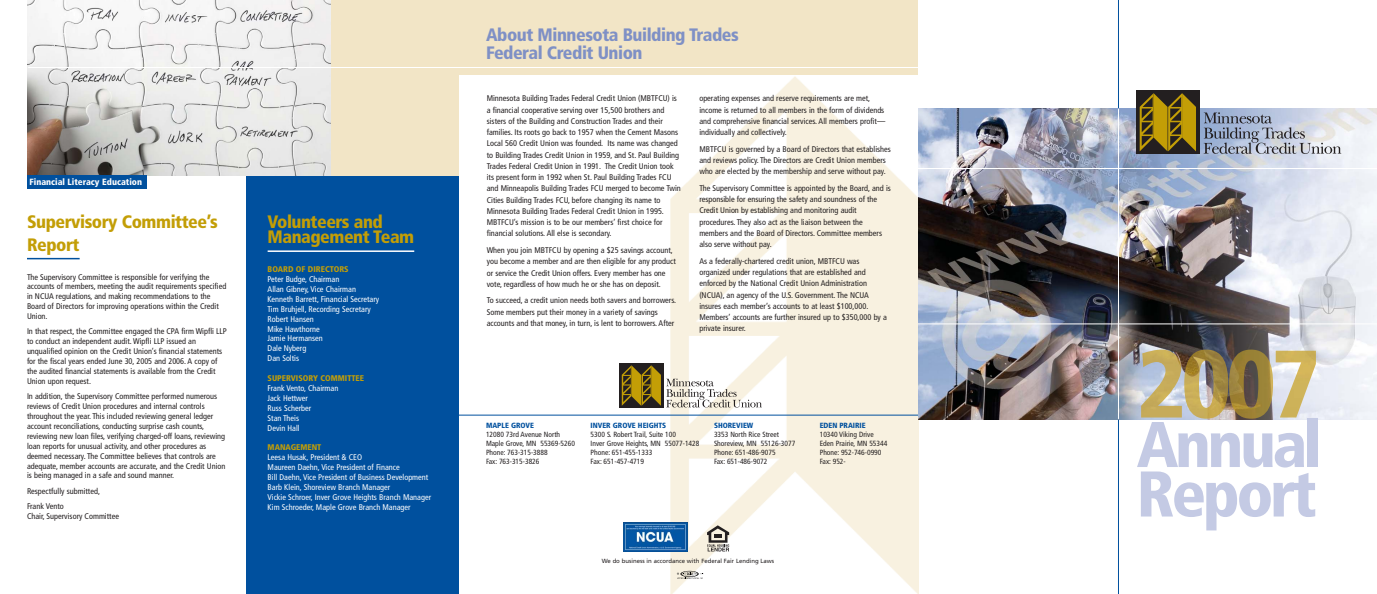
<style>
.page{position:relative;width:1377px;height:594px;background:#fff}
.page>*{position:absolute;margin:0;border:0;box-sizing:border-box;transform-origin:0 0}
.t1{font:900 condensed 64.5px/49.5px "Frutiger";letter-spacing:-.05em;color:#c4cae4}
.t2{font:900 condensed 18px/22.5px "Frutiger";letter-spacing:-.025em;color:#c39e06}
.t3{font:900 condensed 18px/18px "Frutiger";letter-spacing:-.025em;color:#7f90c5}
.t4{font:900 condensed 9px "Frutiger";color:#fff}
.t5{font:condensed 8.25px/11.2px "Frutiger";color:#231f20}
.t6{font:condensed 8.25px/9.9px "Frutiger";color:#fff}
.t7{font:900 condensed 8.25px "Frutiger";color:#c39e06}
.t8{font:condensed 7.5px/9px "Frutiger";color:#231f20}
.t9{font:900 condensed 7.5px "Frutiger";color:#00509e}
.t10{font:6px "Frutiger";color:#231f20}
</style>
<div class="page">
<hr style="left:1118px;top:417px;width:1px;height:177px;background:#00509e">
<img style="left:670px;top:76px;width:248px;height:518px">
<div style="left:246px;top:176px;width:213px;height:418px;background:#00509e"></div>
<img style="left:918px;top:108px;width:459px;height:311px">
<hr style="left:918px;top:168px;width:459px;height:1px;background:#fff">
<hr style="left:918px;top:324px;width:459px;height:1px;background:#fff">
<svg style="left:619px;top:364px;width:44px;height:44px"></svg>
<svg style="left:622px;top:365px;width:140px;height:42px"></svg>
<div style="left:1136px;top:91px;width:64px;height:63px;background:#231f20"></div>
<svg style="left:1140px;top:93px;width:56px;height:58px"></svg>
<svg style="left:1204px;top:112px;width:137px;height:42px;background:#aab2c2"></svg>
<img style="left:624px;top:523px;width:63px;height:28px">
<svg style="left:707px;top:525px;width:22px;height:26px"></svg>
<svg style="left:677px;top:571px;width:27px;height:8px"></svg>
<hr style="left:27px;top:258px;width:53px;height:1px;background:#00509e">
<div style="left:27px;top:0;width:432px;height:176px;background:#f2e5c6"></div>
<img style="left:27px;top:0;width:304px;height:176px">
<div style="left:27px;top:176px;width:120px;height:13px;background:#00509e"></div>
<hr style="left:268px;top:250px;width:146px;height:2px;background:#fff">
<img style="left:1141px;top:350px;width:175px;height:69px">
<div style="left:459px;top:0;width:459px;height:75px;background:#f2e5c6"></div>
<hr style="left:1118px;top:108px;width:1px;height:311px;background:#fff">
<hr style="left:1118px;top:0;width:1px;height:108px;background:#00509e">
<hr style="left:28px;top:67px;width:890px;height:1px;background:#fff">
<hr style="left:459px;top:415px;width:459px;height:1px;background:#00509e">
<p class="t4" style="left:30px;top:178px;width:114px">Financial Literacy Education</p>
<h2 class="t2" style="left:27px;top:212px;width:192px">Supervisory Committee’s<br>Report</h2>
<p class="t5" style="left:27px;top:272px;width:201px;line-height:9.9px">The Supervisory Committee is responsible for verifying the accounts of members, meeting the audit requirements specified in NCUA regulations, and making recommendations to the Board of Directors for improving operations within the Credit Union.</p>
<p class="t5" style="left:27px;top:327px;width:201px;line-height:9.9px">In that respect, the Committee engaged the CPA firm Wipfli LLP to conduct an independent audit. Wipfli LLP issued an unqualified opinion on the Credit Union’s financial statements for the fiscal years ended June 30, 2005 and 2006. A copy of the audited financial statements is available from the Credit Union upon request.</p>
<p class="t5" style="left:27px;top:392px;width:200px;line-height:9.9px">In addition, the Supervisory Committee performed numerous reviews of Credit Union procedures and internal controls throughout the year. This included reviewing general ledger account reconciliations, conducting surprise cash counts, reviewing new loan files, verifying charged-off loans, reviewing loan reports for unusual activity, and other procedures as deemed necessary. The Committee believes that controls are adequate, member accounts are accurate, and the Credit Union is being managed in a safe and sound manner.</p>
<p class="t5" style="left:27px;top:484px;width:75px;line-height:15.3px">Respectfully submitted,<br>Frank Vento</p>
<p class="t5" style="left:27px;top:511px;width:94px">Chair, Supervisory Committee</p>
<h2 class="t2" style="left:268px;top:216px;width:148px;line-height:15px">Volunteers and<br>Management Team</h2>
<p class="t7" style="left:268px;top:266px;width:83px">BOARD OF DIRECTORS</p>
<p class="t6" style="left:268px;top:275px;width:113px">Peter Budge, Chairman<br>Allan Gibney, Vice Chairman<br>Kenneth Barrett, Financial Secretary<br>Tim Bruhjell, Recording Secretary<br>Robert Hansen<br>Mike Hawthorne<br>Jamie Hermansen<br>Dale Nyberg<br>Dan Soltis</p>
<p class="t7" style="left:268px;top:375px;width:98px">SUPERVISORY COMMITTEE</p>
<p class="t6" style="left:268px;top:384px;width:72px">Frank Vento, Chairman<br>Jack Hettwer<br>Russ Scherber<br>Stan Theis<br>Devin Hall</p>
<p class="t7" style="left:268px;top:444px;width:55px">MANAGEMENT</p>
<p class="t6" style="left:268px;top:453px;width:165px">Leesa Husak, President &amp; CEO<br>Maureen Daehn, Vice President of Finance<br>Bill Daehn, Vice President of Business Development Barb Klein, Shoreview Branch Manager<br>Vickie Schroer, Inver Grove Heights Branch Manager Kim Schroeder, Maple Grove Branch Manager</p>
<h2 class="t3" style="left:486px;top:27px;width:254px">About Minnesota Building Trades<br>Federal Credit Union</h2>
<p class="t5" style="left:487px;top:94px;width:196px">Minnesota Building Trades Federal Credit Union (MBTFCU) is a financial cooperative serving over 15,500 brothers and sisters of the Building and Construction Trades and their families. Its roots go back to 1957 when the Cement Masons Local 560 Credit Union was founded. Its name was changed to Building Trades Credit Union in 1959, and St. Paul Building Trades Federal Credit Union in 1991. The Credit Union took its present form in 1992 when St. Paul Building Trades FCU and Minneapolis Building Trades FCU merged to become Twin Cities Building Trades FCU, before changing its name to Minnesota Building Trades Federal Credit Union in 1995.<br>MBTFCU’s mission is to be our members’ first choice for financial solutions. All else is secondary.</p>
<p class="t5" style="left:487px;top:245px;width:191px">When you join MBTFCU by opening a $25 savings account, you become a member and are then eligible for any product or service the Credit Union offers. Every member has one vote, regardless of how much he or she has on deposit.</p>
<p class="t5" style="left:487px;top:296px;width:191px">To succeed, a credit union needs both savers and borrowers.<br>Some members put their money in a variety of savings accounts and that money, in turn, is lent to borrowers. After</p>
<p class="t5" style="left:699px;top:94px;width:187px">operating expenses and reserve requirements are met, income is returned to all members in the form of dividends and comprehensive financial services. All members profit— individually and collectively.</p>
<p class="t5" style="left:699px;top:144px;width:193px">MBTFCU is governed by a Board of Directors that establishes and reviews policy. The Directors are Credit Union members who are elected by the membership and serve without pay.</p>
<p class="t5" style="left:699px;top:183px;width:193px">The Supervisory Committee is appointed by the Board, and is responsible for ensuring the safety and soundness of the Credit Union by establishing and monitoring audit procedures. They also act as the liaison between the members and the Board of Directors. Committee members also serve without pay.</p>
<p class="t5" style="left:699px;top:256px;width:189px">As a federally-chartered credit union, MBTFCU was organized under regulations that are established and enforced by the National Credit Union Administration (NCUA), an agency of the U.S. Government. The NCUA insures each member’s accounts to at least $100,000.<br>Members’ accounts are further insured up to $350,000 by a private insurer.</p>
<p class="t9" style="left:486px;top:422px;width:49px">MAPLE GROVE</p>
<p class="t8" style="left:486px;top:430px;width:91px">12080 73rd Avenue North<br>Maple Grove, MN 55369-5260<br>Phone: 763-315-3888<br>Fax: 763-315-3826</p>
<p class="t9" style="left:591px;top:422px;width:77px">INVER GROVE HEIGHTS</p>
<p class="t8" style="left:591px;top:430px;width:110px">5300 S. Robert Trail, Suite 100<br>Inver Grove Heights, MN 55077-1428<br>Phone: 651-455-1333<br>Fax: 651-457-4719</p>
<p class="t9" style="left:714px;top:422px;width:41px">SHOREVIEW</p>
<p class="t8" style="left:714px;top:430px;width:83px">3353 North Rice Street<br>Shoreview, MN 55126-3077<br>Phone: 651-486-9075<br>Fax: 651-486-9072</p>
<p class="t9" style="left:820px;top:422px;width:47px">EDEN PRAIRIE</p>
<p class="t8" style="left:820px;top:430px;width:69px">10340 Viking Drive<br>Eden Prairie, MN 55344<br>Phone: 952-746-0990<br>Fax: 952-</p>
<p class="t10" style="left:602px;top:558px;width:174px">We do business in accordance with Federal Fair Lending Laws</p>
<h1 class="t1" style="left:1137px;top:425px;width:187px">Annual<br>Report</h1>
</div>
